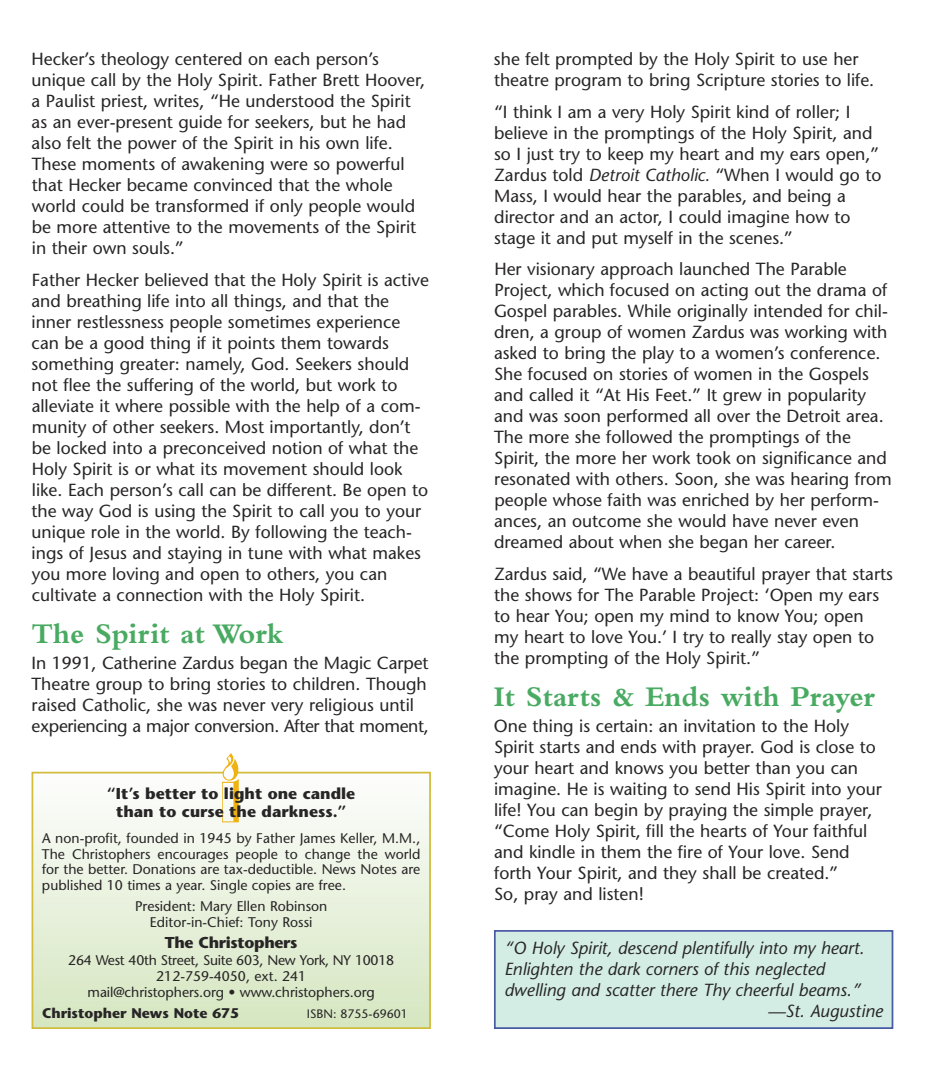
<style>
.page{position:relative;width:927px;height:1071px;background:#fff}
.page>*{position:absolute;margin:0;border:0;box-sizing:border-box;transform-origin:0 0}
.t1{font:700 29.75px "Bembo";color:#49aa62}
.t2{font:17.5px/21px "Stone Sans";color:#272526}
.t3{font:italic 17.5px "Stone Sans";color:#272526}
.t4{font:700 15.75px/17.5px "Stone Sans";color:#272526;text-align:center}
.t5{font:700 15.75px "Stone Sans";letter-spacing:-.02em;color:#272526}
.t6{font:14px/15.8px "Stone Sans";color:#272526;text-align:center}
.t7{font:700 14px "Stone Sans";color:#272526}
.t8{font:12.25px "Stone Sans";color:#272526}
.s1{font-style:italic}
</style>
<div class="page">
<div style="left:495px;top:932px;width:396px;height:95px;background:#d4ede4"></div>
<div style="left:494px;top:930px;width:398px;height:99px;border:2px solid #475aa4"></div>
<div style="left:33px;top:774px;width:396px;height:253px;background:linear-gradient(to bottom,#fdfdfd,#d5e6c0)"></div>
<div style="left:32px;top:772px;width:398px;height:257px;border:2px solid #d1bc3b"></div>
<svg style="left:222px;top:753px;width:17px;height:69px"></svg>
<p class="t2" style="left:32px;top:51px;width:395px">Hecker’s theology centered on each person’s unique call by the Holy Spirit. Father Brett Hoover, a Paulist priest, writes, “He understood the Spirit as an ever-present guide for seekers, but he had also felt the power of the Spirit in his own life.<br>These moments of awakening were so powerful that Hecker became convinced that the whole world could be transformed if only people would be more attentive to the movements of the Spirit in their own souls.”</p>
<p class="t2" style="left:32px;top:271px;width:399px">Father Hecker believed that the Holy Spirit is active and breathing life into all things, and that the inner restlessness people sometimes experience can be a good thing if it points them towards something greater: namely, God. Seekers should not flee the suffering of the world, but work to alleviate it where possible with the help of a com&shy;munity of other seekers. Most importantly, don’t be locked into a preconceived notion of what the Holy Spirit is or what its movement should look like. Each person’s call can be different. Be open to the way God is using the Spirit to call you to your unique role in the world. By following the teach&shy;ings of Jesus and staying in tune with what makes you more loving and open to others, you can cultivate a connection with the Holy Spirit.</p>
<h1 class="t1" style="left:32px;top:623px;width:253px">The Spirit at Work</h1>
<p class="t2" style="left:32px;top:654px;width:398px">In 1991, Catherine Zardus began the Magic Carpet Theatre group to bring stories to children. Though raised Catholic, she was never very religious until experiencing a major conversion. After that moment,</p>
<p class="t4" style="left:107px;top:787px;width:249px">“It’s better to light one candle than to curse the darkness.”</p>
<p class="t6" style="left:42px;top:832px;width:380px;text-align:justify">A non-profit, founded in 1945 by Father James Keller, M.M., The Christophers encourages people to change the world for the better. Donations are tax-deductible. News Notes are published 10 times a year. Single copies are free.</p>
<p class="t6" style="left:135px;top:900px;width:194px">President: Mary Ellen Robinson<br>Editor-in-Chief: Tony Rossi</p>
<p class="t5" style="left:165px;top:936px;width:134px">The Christophers</p>
<p class="t6" style="left:68px;top:954px;width:327px">264 West 40th Street, Suite 603, New York, NY 10018<br>212-759-4050, ext. 241<br>mail@christophers.org • www.christophers.org</p>
<p class="t7" style="left:42px;top:1008px;width:198px">Christopher News Note 675</p>
<p class="t8" style="left:307px;top:1009px;width:102px">ISBN: 8755-69601</p>
<p class="t2" style="left:494px;top:51px;width:381px">she felt prompted by the Holy Spirit to use her theatre program to bring Scripture stories to life.</p>
<p class="t2" style="left:494px;top:103px;width:389px">“I think I am a very Holy Spirit kind of roller; I believe in the promptings of the Holy Spirit, and so I just try to keep my heart and my ears open,” Zardus told <span class="s1">Detroit Catholic.</span> “When I would go to Mass, I would hear the parables, and being a director and an actor, I could imagine how to stage it and put myself in the scenes.”</p>
<p class="t2" style="left:494px;top:261px;width:399px">Her visionary approach launched The Parable Project, which focused on acting out the drama of Gospel parables. While originally intended for chil&shy;dren, a group of women Zardus was working with asked to bring the play to a women’s conference.<br>She focused on stories of women in the Gospels and called it “At His Feet.” It grew in popularity and was soon performed all over the Detroit area.<br>The more she followed the promptings of the Spirit, the more her work took on significance and resonated with others. Soon, she was hearing from people whose faith was enriched by her perform&shy;ances, an outcome she would have never even dreamed about when she began her career.</p>
<p class="t2" style="left:494px;top:565px;width:400px">Zardus said, “We have a beautiful prayer that starts the shows for The Parable Project: ‘Open my ears to hear You; open my mind to know You; open<br>my heart to love You.’ I try to really stay open to the prompting of the Holy Spirit.”</p>
<h1 class="t1" style="left:494px;top:686px;width:383px">It Starts &amp; Ends with Prayer</h1>
<p class="t2" style="left:494px;top:717px;width:389px">One thing is certain: an invitation to the Holy Spirit starts and ends with prayer. God is close to your heart and knows you better than you can imagine. He is waiting to send His Spirit into your life! You can begin by praying the simple prayer, “Come Holy Spirit, fill the hearts of Your faithful and kindle in them the fire of Your love. Send forth Your Spirit, and they shall be created.”<br>So, pray and listen!</p>
<p class="t3" style="left:504px;top:941px;width:361px">“O Holy Spirit, descend plentifully into my heart.</p>
<p class="t3" style="left:504px;top:962px;width:322px">Enlighten the dark corners of this neglected</p>
<p class="t3" style="left:504px;top:983px;width:357px">dwelling and scatter there Thy cheerful beams.”</p>
<p class="t3" style="left:767px;top:1004px;width:116px">—St. Augustine</p>
</div>
